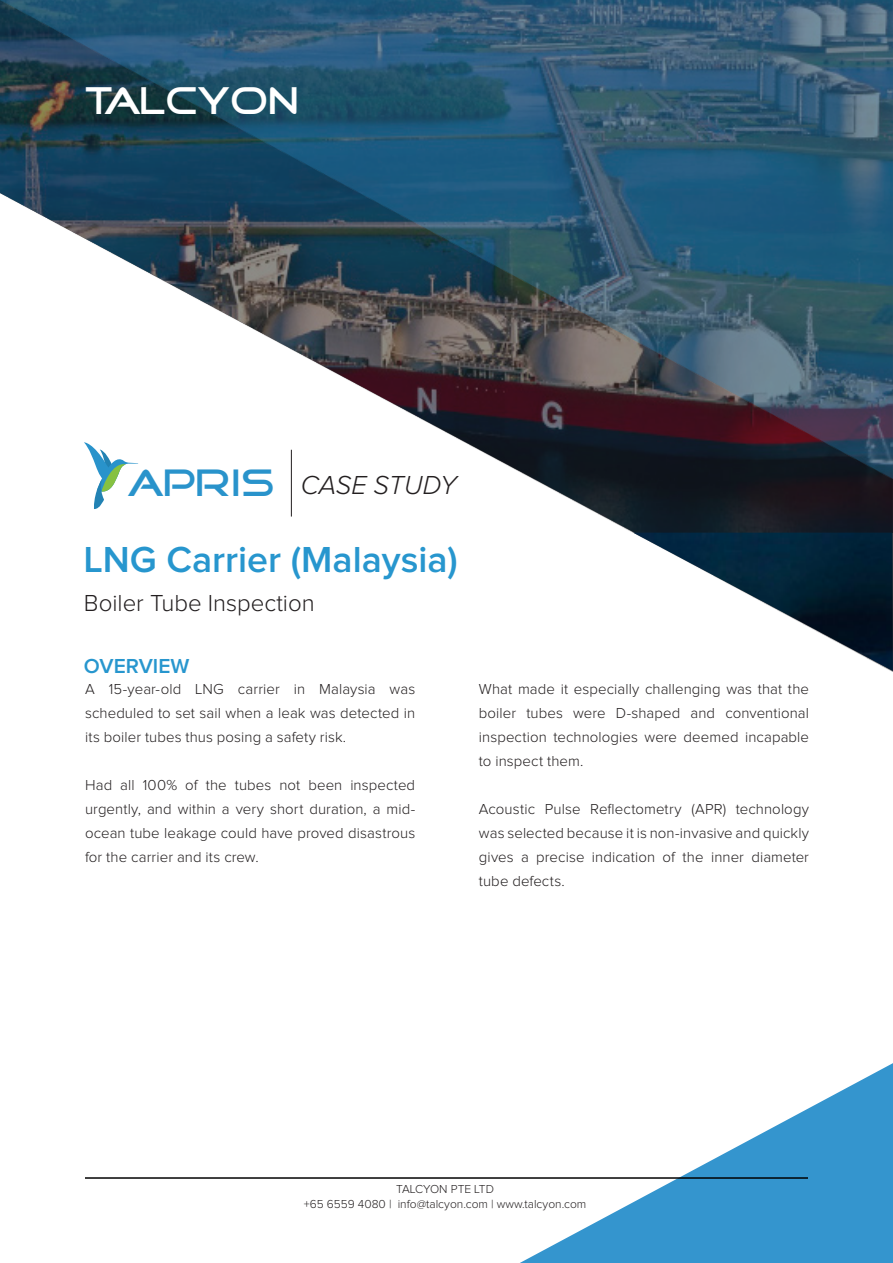
<style>
.page{position:relative;width:893px;height:1263px;background:#fff}
.page>*{position:absolute;margin:0;border:0;box-sizing:border-box;transform-origin:0 0}
.t1{font:39px "Good Times";color:#fff}
.t2{font:38.55px "Good Times";color:#2993cb}
.t3{font:600 37.5px "Proxima Nova";color:#2796ce}
.t4{font:italic 300 27px "Proxima Nova";color:#231f20}
.t5{font:300 24px "Proxima Nova";color:#231f20}
.t6{font:600 21px "Proxima Nova";color:#2796ce}
.t7{font:300 15px/24px "Proxima Nova";letter-spacing:.005em;color:#231f20;text-align:justify}
.t8{font:300 12px "Proxima Nova";color:#231f20}
</style>
<div class="page">
<svg style="left:520px;top:1063px;width:373px;height:200px"></svg>
<img style="left:290px;top:478px;width:603px;height:55px">
<img style="left:0;top:0;width:893px;height:478px">
<svg style="left:84px;top:442px;width:54px;height:67px"></svg>
<hr style="left:291px;top:450px;width:1px;height:66px;background:#231f20">
<img style="left:85px;top:1178px;width:723px;height:1px">
<img style="left:634px;top:533px;width:259px;height:138px">
<p class="t1" style="left:85px;top:82px;width:217px">TALCYON</p>
<p class="t2" style="left:127px;top:465px;width:149px">APRIS</p>
<p class="t4" style="left:301px;top:473px;width:157px">CASE STUDY</p>
<p class="t3" style="left:84px;top:542px;width:375px">LNG Carrier (Malaysia)</p>
<p class="t5" style="left:84px;top:592px;width:232px">Boiler Tube Inspection</p>
<p class="t6" style="left:84px;top:656px;width:107px">OVERVIEW</p>
<p class="t7" style="left:85px;top:678px;width:332px">A 15-year-old LNG carrier in Malaysia was scheduled to set sail when a leak was detected in its boiler tubes thus posing a safety risk.</p>
<p class="t7" style="left:85px;top:774px;width:332px">Had all 100% of the tubes not been inspected urgently, and within a very short duration, a mid&shy;ocean tube leakage could have proved disastrous for the carrier and its crew.</p>
<p class="t7" style="left:479px;top:678px;width:332px">What made it especially challenging was that the boiler tubes were D-shaped and conventional inspection technologies were deemed incapable to inspect them.</p>
<p class="t7" style="left:479px;top:798px;width:332px">Acoustic Pulse Reflectometry (APR) technology was selected because it is non-invasive and quickly</p>
<p class="t7" style="left:479px;top:846px;width:332px">gives a precise indication of the inner diameter tube defects.</p>
<p class="t8" style="left:396px;top:1184px;width:99px">TALCYON PTE LTD</p>
<p class="t8" style="left:304px;top:1198px;width:284px">+65 6559 4080 | info@talcyon.com | www.talcyon.com</p>
</div>
